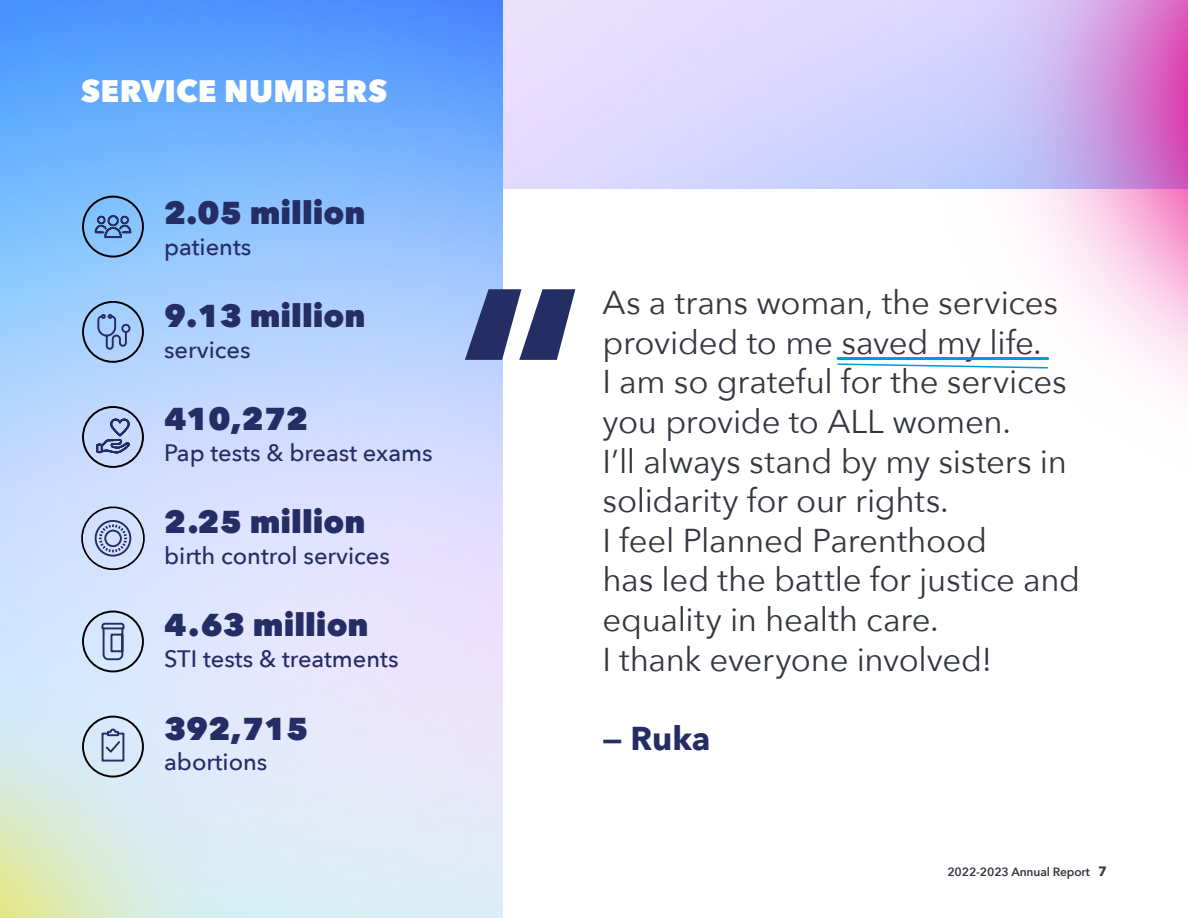
<style>
.page{position:relative;width:1188px;height:918px;background:#fff}
.page>*{position:absolute;margin:0;border:0;box-sizing:border-box;transform-origin:0 0}
.t1{font:700 260.7px "Avenir Next";color:#252d65}
.t2{font:33px/39.6px "Avenir Next";letter-spacing:-.01em;color:#343741}
.t3{font:700 33px "Avenir Next";color:#252d65}
.t4{font:800 31.65px "Avenir Next";color:#252d65}
.t5{font:800 31.05px "Avenir Next";letter-spacing:.005em;color:#fff}
.t6{font:500 23.7px "Avenir Next";color:#252d65}
.t7{font:600 12px "Avenir Next";letter-spacing:-.01em;color:#343741}
.s1{font-weight:700;font-size:13.5px}
</style>
<div class="page">
<img style="left:502px;top:0;width:160px;height:189px">
<img style="left:0;top:0;width:502px;height:336px">
<svg style="left:82px;top:301px;width:62px;height:35px"></svg>
<svg style="left:82px;top:196px;width:62px;height:62px"></svg>
<img style="left:662px;top:0;width:526px;height:390px">
<img style="left:0;top:336px;width:503px;height:582px">
<p class="t5" style="left:81px;top:72px;width:307px">SERVICE NUMBERS</p>
<p class="t4" style="left:164px;top:193px;width:203px">2.05 million</p>
<p class="t6" style="left:164px;top:227px;width:89px">patients</p>
<p class="t4" style="left:164px;top:296px;width:203px">9.13 million</p>
<p class="t6" style="left:164px;top:330px;width:88px">services</p>
<p class="t4" style="left:164px;top:400px;width:145px">410,272</p>
<p class="t6" style="left:164px;top:433px;width:270px">Pap tests &amp; breast exams</p>
<p class="t4" style="left:164px;top:503px;width:203px">2.25 million</p>
<p class="t6" style="left:164px;top:536px;width:227px">birth control services</p>
<p class="t4" style="left:164px;top:606px;width:206px">4.63 million</p>
<p class="t6" style="left:164px;top:639px;width:236px">STI tests &amp; treatments</p>
<p class="t4" style="left:164px;top:709px;width:145px">392,715</p>
<p class="t6" style="left:164px;top:742px;width:105px">abortions</p>
<h1 class="t1" style="left:454px;top:157px;width:134px">“</h1>
<p class="t2" style="left:602px;top:281px;width:479px">As a trans woman, the services provided to me saved my life.<br>I am so grateful for the services you provide to ALL women.<br>I’ll always stand by my sisters in solidarity for our rights.<br>I feel Planned Parenthood<br>has led the battle for justice and equality in health care.<br>I thank everyone involved!</p>
<p class="t3" style="left:602px;top:710px;width:110px">— Ruka</p>
<p class="t7" style="left:947px;top:861px;width:161px">2022-2023 Annual Report <span class="s1">7</span></p>
</div>
